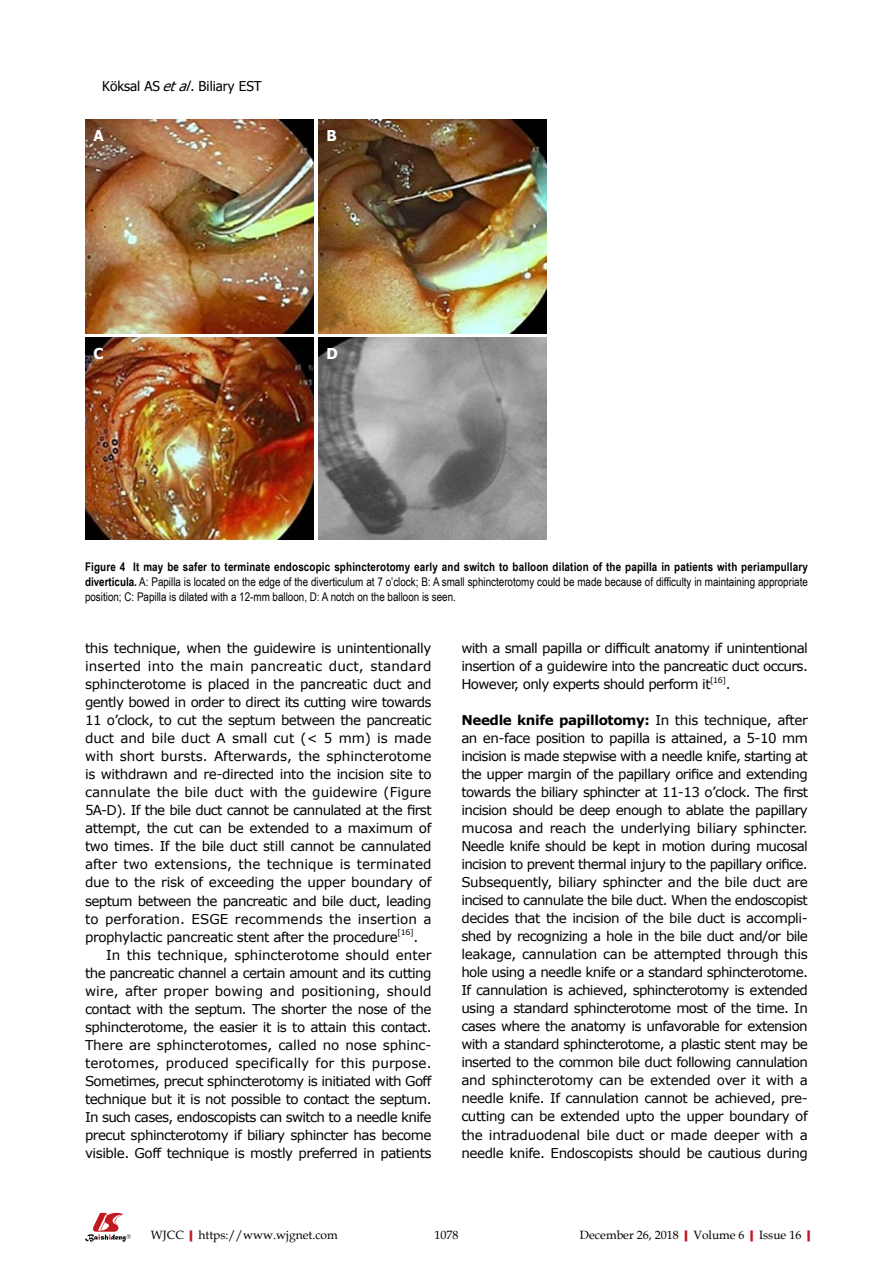
<style>
.page{position:relative;width:893px;height:1263px;background:#fff}
.page>*{position:absolute;margin:0;border:0;box-sizing:border-box;transform-origin:0 0}
.t1{font:700 15px "Tahoma";color:#fff}
.t2{font:13.5px/18px "Verdana";letter-spacing:-.045em;color:#000;text-align:justify}
.t3{font:13.5px "Verdana";letter-spacing:.005em;color:#000}
.t4{font:13.5px "Verdana";letter-spacing:-.01em;color:#000}
.t5{font:13.5px "Verdana";letter-spacing:-.005em;color:#000}
.t6{font:13.5px "Tahoma";color:#000}
.t7{font:12px/15px "Arial Narrow";color:#000;text-align:justify}
.t8{font:12px "Book Antiqua";color:#000}
.t9{font:7.8px "Verdana";color:#000}
.s1{font-style:italic}
.s2{font-weight:700}
.s3{font-weight:700;color:#c01920}
</style>
<div class="page">
<svg style="left:85px;top:1213px;width:46px;height:29px"></svg>
<img style="left:85px;top:119px;width:228px;height:215px">
<img style="left:318px;top:119px;width:229px;height:215px">
<img style="left:85px;top:338px;width:228px;height:202px">
<img style="left:318px;top:338px;width:229px;height:202px">
<p class="t6" style="left:102px;top:77px;width:161px">Köksal AS <span class="s1">etal</span>. Biliary EST</p>
<p class="t1" style="left:94px;top:125px;width:12px">A</p>
<p class="t1" style="left:327px;top:125px;width:12px">B</p>
<p class="t1" style="left:94px;top:343px;width:12px">C</p>
<p class="t1" style="left:327px;top:343px;width:13px">D</p>
<p class="t7" style="left:85px;top:559px;width:724px"><span class="s2">Figure 4 It may be safer to terminate endoscopic sphincterotomy early and switch to balloon dilation of the papilla in patients with periampullary diverticula.</span> A: Papilla is located on the edge of the diverticulum at 7 o’clock; B: A small sphincterotomy could be made because of difficulty in maintaining appropriate position; C: Papilla is dilated with a 12-mm balloon, D: A notch on the balloon is seen.</p>
<p class="t2" style="left:85px;top:639px;width:348px">this technique, when the guidewire is unintentionally inserted into the main pancreatic duct, standard sphincterotome is placed in the pancreatic duct and gently bowed in order to direct its cutting wire towards 11 o’clock, to cut the septum between the pancreatic duct and bile duct A small cut (&lt; 5 mm) is made with short bursts. Afterwards, the sphincterotome is withdrawn and re-directed into the incision site to cannulate the bile duct with the guidewire (Figure 5A-D). If the bile duct cannot be cannulated at the first attempt, the cut can be extended to a maximum of two times. If the bile duct still cannot be cannulated after two extensions, the technique is terminated due to the risk of exceeding the upper boundary of septum between the pancreatic and bile duct, leading to perforation. ESGE recommends the insertion a prophylactic pancreatic stent after the procedure</p>
<p class="t9" style="left:397px;top:926px;width:18px">[16]</p>
<p class="t2" style="left:414px;top:927px;width:6px">.</p>
<p class="t5" style="left:106px;top:945px;width:327px">In this technique, sphincterotome should enter</p>
<p class="t2" style="left:85px;top:963px;width:348px">the pancreatic channel a certain amount and its cutting</p>
<p class="t3" style="left:85px;top:981px;width:348px">wire, after proper bowing and positioning, should</p>
<p class="t2" style="left:85px;top:999px;width:348px">contact with the septum. The shorter the nose of the</p>
<p class="t2" style="left:85px;top:1017px;width:348px">sphincterotome, the easier it is to attain this contact.</p>
<p class="t4" style="left:85px;top:1035px;width:348px">There are sphincterotomes, called no nose sphinc-</p>
<p class="t3" style="left:85px;top:1053px;width:348px">terotomes, produced specifically for this purpose.</p>
<p class="t2" style="left:85px;top:1071px;width:348px">Sometimes, precut sphincterotomy is initiated with Goff</p>
<p class="t2" style="left:85px;top:1090px;width:348px">technique but it is not possible to contact the septum.</p>
<p class="t2" style="left:85px;top:1108px;width:348px">In such cases, endoscopists can switch to a needle knife</p>
<p class="t2" style="left:85px;top:1126px;width:348px">precut sphincterotomy if biliary sphincter has become</p>
<p class="t2" style="left:85px;top:1144px;width:348px">visible. Goff technique is mostly preferred in patients</p>
<p class="t2" style="left:461px;top:639px;width:348px">with a small papilla or difficult anatomy if unintentional insertion of a guidewire into the pancreatic duct occurs.<br>However, only experts should perform it</p>
<p class="t9" style="left:710px;top:674px;width:18px">[16]</p>
<p class="t2" style="left:726px;top:675px;width:6px">.</p>
<p class="t2" style="left:461px;top:711px;width:348px;text-align:left"><span class="s2">Needle knife papillotomy:</span> In this technique, after an en-face position to papilla is attained, a 5-10 mm incision is made stepwise with a needle knife, starting at the upper margin of the papillary orifice and extending towards the biliary sphincter at 11-13 o’clock. The first incision should be deep enough to ablate the papillary mucosa and reach the underlying biliary sphincter.<br>Needle knife should be kept in motion during mucosal incision to prevent thermal injury to the papillary orifice.<br>Subsequently, biliary sphincter and the bile duct are incised to cannulate the bile duct. When the endoscopist decides that the incision of the bile duct is accompli&shy;shed by recognizing a hole in the bile duct and/or bile leakage, cannulation can be attempted through this hole using a needle knife or a standard sphincterotome.<br>If cannulation is achieved, sphincterotomy is extended using a standard sphincterotome most of the time. In cases where the anatomy is unfavorable for extension with a standard sphincterotome, a plastic stent may be inserted to the common bile duct following cannulation and sphincterotomy can be extended over it with a needle knife. If cannulation cannot be achieved, pre&shy;cutting can be extended upto the upper boundary of the intraduodenal bile duct or made deeper with a needle knife. Endoscopists should be cautious during</p>
<p class="t8" style="left:151px;top:1226px;width:188px">WJCC<span class="s3">|</span>https://www.wjgnet.com</p>
<p class="t8" style="left:434px;top:1226px;width:25px">1078</p>
<p class="t8" style="left:580px;top:1226px;width:237px">December 26, 2018<span class="s3">|</span>Volume 6<span class="s3">|</span>Issue 16<span class="s3">|</span></p>
</div>
